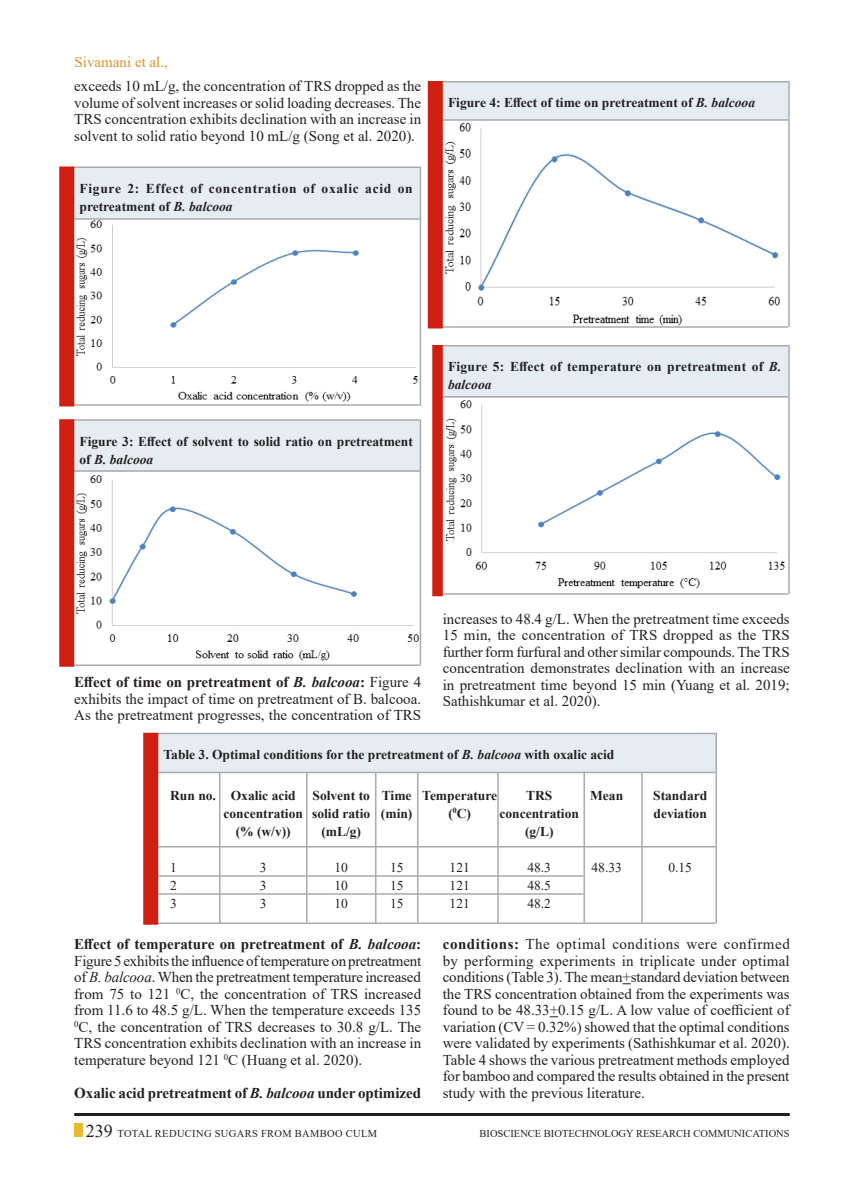
<style>
.page{position:relative;width:864px;height:1188px;background:#fff}
.page>*{position:absolute;margin:0;border:0;box-sizing:border-box;transform-origin:0 0}
.Body_text{font:15px/16.5px "Times New Roman";color:#231f20;text-align:justify}
.Body_text-2{font:700 15px "Times New Roman";color:#231f20}
.Body_text-3{font:15px "Times New Roman";color:#d69429}
.Body_text-4{font:700 13.5px/18px "Times New Roman";color:#231f20}
.Body_text-5{font:700 13.5px/18px "Times New Roman";letter-spacing:.05em;color:#231f20}
.Body_text-6{font:700 13.5px/18px "Times New Roman";letter-spacing:.02em;color:#231f20}
.Body_text-7{font:13.5px "Times New Roman";color:#231f20}
.t1{font:10.5px "Times New Roman";color:#231f20}
.t2{font:10.5px "Times New Roman";letter-spacing:.035em;color:#231f20}
.s1{font-style:italic}
.s2{font-weight:700}
.s3{font-weight:700;font-style:italic}
.s4{font-size:18px}
</style>
<div class="page">
<div style="left:74px;top:1124px;width:9px;height:13px;background:#eaba2e"></div>
<hr style="left:74px;top:1113px;width:716px;height:3px;background:#231f20">
<img style="left:74px;top:220px;width:346px;height:184px">
<div style="left:73px;top:167px;width:347px;height:52px;background:#e5ecf2"></div>
<hr style="left:73px;top:166px;width:347px;height:2px;background:#a8aaad">
<hr style="left:73px;top:218px;width:347px;height:2px;background:#a8aaad">
<hr style="left:73px;top:404px;width:347px;height:2px;background:#a8aaad">
<hr style="left:420px;top:166px;width:1px;height:240px;background:#a8aaad">
<div style="left:59px;top:166px;width:15px;height:240px;background:#ce1f10"></div>
<img style="left:74px;top:472px;width:346px;height:192px">
<div style="left:73px;top:420px;width:347px;height:52px;background:#e5ecf2"></div>
<hr style="left:73px;top:419px;width:347px;height:2px;background:#a8aaad">
<hr style="left:73px;top:470px;width:347px;height:2px;background:#a8aaad">
<hr style="left:73px;top:664px;width:347px;height:2px;background:#a8aaad">
<hr style="left:420px;top:419px;width:1px;height:246px;background:#a8aaad">
<div style="left:59px;top:419px;width:15px;height:248px;background:#ce1f10"></div>
<img style="left:445px;top:122px;width:336px;height:204px">
<div style="left:441px;top:81px;width:347px;height:39px;background:#e5ecf2"></div>
<hr style="left:441px;top:81px;width:347px;height:1px;background:#a8aaad">
<hr style="left:441px;top:119px;width:347px;height:2px;background:#a8aaad">
<hr style="left:441px;top:326px;width:347px;height:2px;background:#a8aaad">
<hr style="left:788px;top:81px;width:2px;height:246px;background:#a8aaad">
<div style="left:428px;top:81px;width:15px;height:247px;background:#ce1f10"></div>
<img style="left:445px;top:400px;width:340px;height:189px">
<div style="left:441px;top:346px;width:347px;height:51px;background:#e5ecf2"></div>
<hr style="left:441px;top:345px;width:347px;height:1px;background:#a8aaad">
<hr style="left:441px;top:396px;width:347px;height:2px;background:#a8aaad">
<hr style="left:441px;top:593px;width:347px;height:2px;background:#a8aaad">
<hr style="left:788px;top:345px;width:2px;height:249px;background:#a8aaad">
<div style="left:432px;top:345px;width:11px;height:251px;background:#ce1f10"></div>
<div style="left:157px;top:734px;width:559px;height:39px;background:#e5ecf2"></div>
<hr style="left:158px;top:772px;width:558px;height:1px;background:#a8aaad">
<hr style="left:158px;top:733px;width:558px;height:1px;background:#a8aaad">
<hr style="left:158px;top:846px;width:558px;height:2px;background:#a8aaad">
<hr style="left:158px;top:875px;width:426px;height:2px;background:#a8aaad">
<hr style="left:158px;top:922px;width:558px;height:2px;background:#a8aaad">
<hr style="left:584px;top:772px;width:1px;height:150px;background:#a8aaad">
<hr style="left:641px;top:772px;width:2px;height:150px;background:#a8aaad">
<hr style="left:158px;top:893px;width:426px;height:2px;background:#a8aaad">
<hr style="left:497px;top:772px;width:2px;height:151px;background:#a8aaad">
<hr style="left:417px;top:772px;width:1px;height:150px;background:#a8aaad">
<hr style="left:375px;top:772px;width:1px;height:151px;background:#a8aaad">
<hr style="left:306px;top:772px;width:2px;height:150px;background:#a8aaad">
<hr style="left:219px;top:772px;width:1px;height:151px;background:#a8aaad">
<hr style="left:716px;top:733px;width:1px;height:190px;background:#a8aaad">
<div style="left:143px;top:733px;width:15px;height:192px;background:#ce1f10"></div>
<p class="Body_text-3" style="left:75px;top:51px;width:95px">Sivamani et al.,</p>
<p class="Body_text" style="left:74px;top:78px;width:348px">exceeds 10 mL/g, the concentration of TRS dropped as the volume of solvent increases or solid loading decreases. The TRS concentration exhibits declination with an increase in solvent to solid ratio beyond 10 mL/g (Song et al. 2020).</p>
<p class="Body_text-5" style="left:80px;top:179px;width:335px">Figure 2: Effect of concentration of oxalic acid on pretreatment of <span class="s1">B. balcooa</span></p>
<p class="Body_text-4" style="left:448px;top:93px;width:309px">Figure 4: Effect of time on pretreatment of <span class="s1">B. balcooa</span></p>
<p class="Body_text-4" style="left:80px;top:432px;width:335px">Figure 3: Effect of solvent to solid ratio on pretreatment of <span class="s1">B. balcooa</span></p>
<p class="Body_text-6" style="left:448px;top:357px;width:335px">Figure 5: Effect of temperature on pretreatment of <span class="s1">B. balcooa</span></p>
<p class="Body_text" style="left:74px;top:674px;width:348px"><span class="s2">Effect of time on pretreatment of</span> <span class="s3">B. balcooa</span><span class="s2">:</span> Figure 4 exhibits the impact of time on pretreatment of B. balcooa.<br>As the pretreatment progresses, the concentration of TRS</p>
<p class="Body_text" style="left:443px;top:610px;width:349px">increases to 48.4 g/L. When the pretreatment time exceeds 15 min, the concentration of TRS dropped as the TRS further form furfural and other similar compounds. The TRS concentration demonstrates declination with an increase in pretreatment time beyond 15 min (Yuang et al. 2019; Sathishkumar et al. 2020).</p>
<p class="Body_text-4" style="left:164px;top:745px;width:452px">Table 3. Optimal conditions for the pretreatment of <span class="s1">B. balcooa</span> with oxalic acid</p>
<p class="Body_text-4" style="left:170px;top:786px;width:328px">Run no. Oxalic acid Solvent to Time Temperature</p>
<p class="Body_text-4" style="left:526px;top:786px;width:28px">TRS</p>
<p class="Body_text-4" style="left:590px;top:786px;width:34px">Mean</p>
<p class="Body_text-4" style="left:653px;top:786px;width:56px">Standard</p>
<p class="Body_text-4" style="left:224px;top:804px;width:190px">concentration solid ratio (min)</p>
<p class="Body_text-4" style="left:448px;top:804px;width:132px">(<sup>0</sup>C) concentration</p>
<p class="Body_text-4" style="left:654px;top:804px;width:55px">deviation</p>
<p class="Body_text-4" style="left:236px;top:822px;width:57px">(% (w/v))</p>
<p class="Body_text-4" style="left:321px;top:822px;width:41px">(mL/g)</p>
<p class="Body_text-4" style="left:525px;top:822px;width:30px">(g/L)</p>
<p class="Body_text-7" style="left:170px;top:858px;width:8px">1</p>
<p class="Body_text-7" style="left:260px;top:858px;width:8px">3</p>
<p class="Body_text-7" style="left:335px;top:858px;width:15px">10</p>
<p class="Body_text-7" style="left:390px;top:858px;width:15px">15</p>
<p class="Body_text-7" style="left:450px;top:858px;width:22px">121</p>
<p class="Body_text-7" style="left:527px;top:858px;width:25px">48.3</p>
<p class="Body_text-7" style="left:592px;top:858px;width:32px">48.33</p>
<p class="Body_text-7" style="left:668px;top:858px;width:25px">0.15</p>
<p class="Body_text-7" style="left:170px;top:876px;width:8px">2</p>
<p class="Body_text-7" style="left:260px;top:876px;width:8px">3</p>
<p class="Body_text-7" style="left:335px;top:876px;width:15px">10</p>
<p class="Body_text-7" style="left:390px;top:876px;width:15px">15</p>
<p class="Body_text-7" style="left:450px;top:876px;width:22px">121</p>
<p class="Body_text-7" style="left:527px;top:876px;width:25px">48.5</p>
<p class="Body_text-7" style="left:170px;top:894px;width:8px">3</p>
<p class="Body_text-7" style="left:260px;top:894px;width:8px">3</p>
<p class="Body_text-7" style="left:335px;top:894px;width:15px">10</p>
<p class="Body_text-7" style="left:390px;top:894px;width:15px">15</p>
<p class="Body_text-7" style="left:450px;top:894px;width:22px">121</p>
<p class="Body_text-7" style="left:527px;top:894px;width:25px">48.2</p>
<p class="Body_text" style="left:74px;top:935px;width:348px"><span class="s2">Effect of temperature on pretreatment of</span> <span class="s3">B. balcooa</span><span class="s2">:<br></span>Figure 5 exhibits the influence of temperature on pretreatment of <span class="s1">B. balcooa</span>. When the pretreatment temperature increased from 75 to 121 <sup>0</sup>C, the concentration of TRS increased from 11.6 to 48.5 g/L. When the temperature exceeds 135<br><sup>0</sup>C, the concentration of TRS decreases to 30.8 g/L. The TRS concentration exhibits declination with an increase in temperature beyond 121 <sup>0</sup>C (Huang et al. 2020).</p>
<p class="Body_text-2" style="left:74px;top:1082px;width:348px">Oxalic acid pretreatment of <span class="s1">B. balcooa</span> under optimized</p>
<p class="Body_text" style="left:443px;top:935px;width:349px"><span class="s2">conditions:</span> The optimal conditions were confirmed by performing experiments in triplicate under optimal conditions (Table 3). The mean+standard deviation between the TRS concentration obtained from the experiments was found to be 48.33+0.15 g/L. A low value of coefficient of variation (CV = 0.32%) showed that the optimal conditions were validated by experiments (Sathishkumar et al. 2020).<br>Table 4 shows the various pretreatment methods employed for bamboo and compared the results obtained in the present study with the previous literature.</p>
<p class="t1" style="left:86px;top:1126px;width:47px"><span class="s4">239</span> Total</p>
<p class="t2" style="left:155px;top:1126px;width:90px">Reducing Sugars</p>
<p class="t1" style="left:261px;top:1126px;width:8px">fro</p>
<p class="t1" style="left:283px;top:1126px;width:46px">m Bamboo</p>
<p class="t1" style="left:346px;top:1126px;width:33px">Culm</p>
<p class="t1" style="left:480px;top:1126px;width:239px">BIOSCIENCE BIOTECHNOLOGY RESEARCH COMMU</p>
<p class="t1" style="left:734px;top:1126px;width:57px">NICATIONS</p>
</div>
